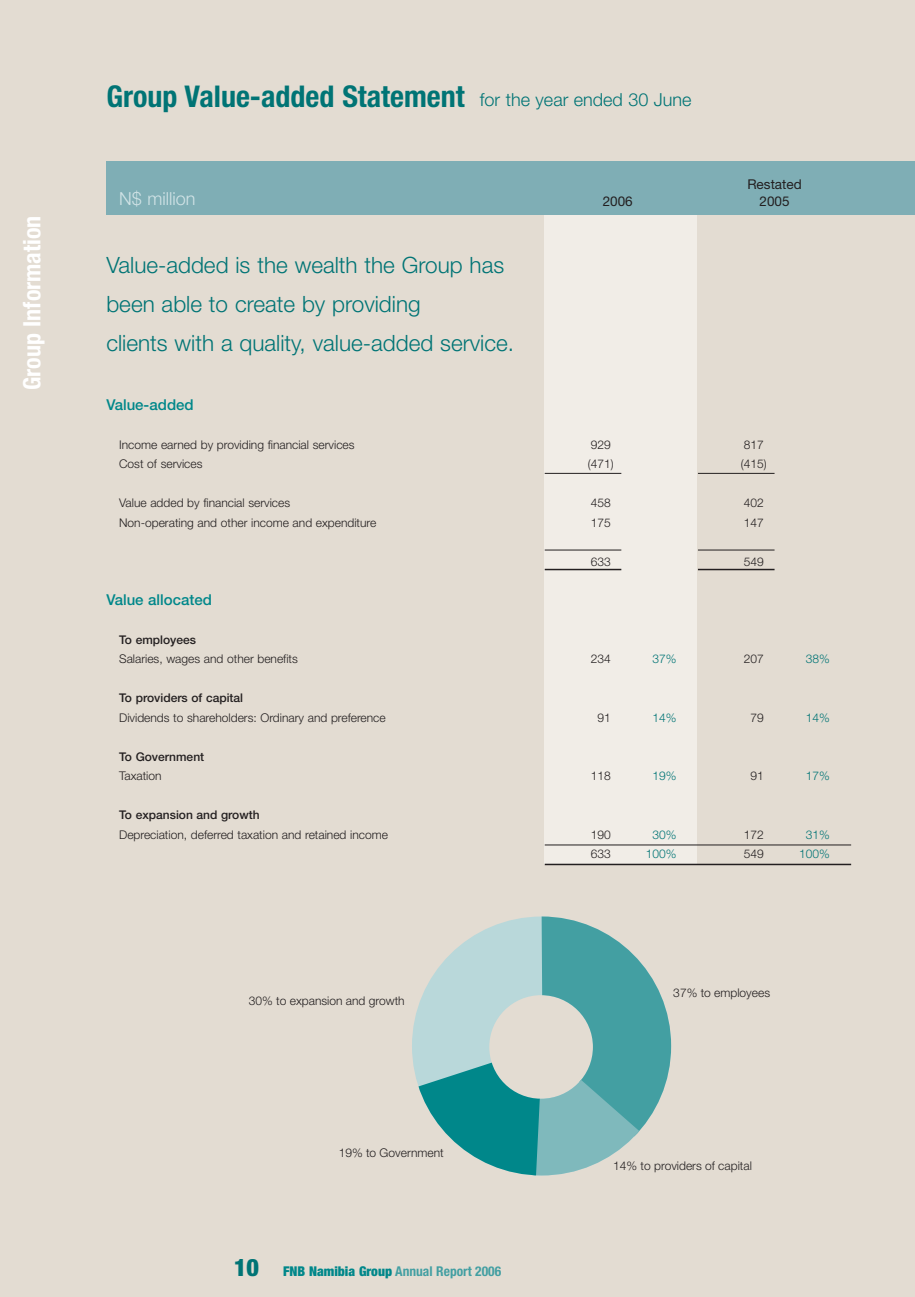
<style>
.page{position:relative;width:915px;height:1297px;background:#fff}
.page>*{position:absolute;margin:0;border:0;box-sizing:border-box;transform-origin:0 0}
.t1{font:700 condensed 30px "Helvetica Neue";color:#007475}
.t2{font:700 condensed 24px "Helvetica Neue";color:#fff}
.t3{font:300 22.5px/39px "Helvetica Neue";color:#007475}
.t4{font:300 18px "Helvetica Neue";color:#007475}
.t5{font:300 18px "Helvetica Neue";color:#d1e3e6}
.t6{font:500 15px "Helvetica Neue";color:#00878a}
.t7{font:700 condensed 13.5px "Helvetica Neue";color:#439fa2}
.t8{font:13.5px "Helvetica Neue";color:#231f20}
.t9{font:300 12px "Helvetica Neue";color:#231f20}
.t10{font:500 12px "Helvetica Neue";color:#231f20}
.t11{font:300 12px "Helvetica Neue";color:#007475}
.t12{font:300 12px "Helvetica Neue";letter-spacing:.095em;color:#231f20}
.s1{font-weight:900;font-size:24px;color:#007475}
.s2{font-weight:900;color:#00878a}
</style>
<div class="page">
<div style="left:0;top:0;width:914px;height:1297px;background:#e3dcd2"></div>
<div style="left:544px;top:197px;width:152px;height:667px;background:#f1ede7"></div>
<div style="left:106px;top:162px;width:808px;height:53px;background:#7faeb5"></div>
<hr style="left:544px;top:473px;width:77px;height:1px;background:#231f20">
<hr style="left:544px;top:550px;width:77px;height:1px;background:#231f20">
<hr style="left:544px;top:569px;width:77px;height:1px;background:#231f20">
<hr style="left:697px;top:473px;width:77px;height:1px;background:#231f20">
<hr style="left:697px;top:550px;width:77px;height:1px;background:#231f20">
<hr style="left:697px;top:569px;width:77px;height:1px;background:#231f20">
<hr style="left:544px;top:845px;width:306px;height:1px;background:#231f20">
<hr style="left:544px;top:864px;width:306px;height:1px;background:#231f20">
<svg style="left:413px;top:916px;width:258px;height:259px"></svg>
<h2 class="t2" style="left:17px;top:390px;width:176px;rotate:-90deg">Group Information</h2>
<h1 class="t1" style="left:106px;top:78px;width:359px">Group Value-added Statement</h1>
<h3 class="t4" style="left:480px;top:94px;width:213px">for the year ended 30 June</h3>
<h3 class="t5" style="left:119px;top:192px;width:78px">N$ million</h3>
<p class="t8" style="left:747px;top:179px;width:56px">Restated</p>
<p class="t8" style="left:602px;top:196px;width:32px">2006</p>
<p class="t8" style="left:759px;top:196px;width:32px">2005</p>
<h3 class="t3" style="left:106px;top:248px;width:409px">Value-added is the wealth the Group has been able to create by providing<br>clients with a quality, value-added service.</h3>
<p class="t6" style="left:106px;top:399px;width:89px">Value-added</p>
<p class="t9" style="left:119px;top:440px;width:237px">Income earned by providing financial services</p>
<p class="t9" style="left:590px;top:440px;width:22px">929</p>
<p class="t9" style="left:743px;top:440px;width:22px">817</p>
<p class="t9" style="left:119px;top:460px;width:85px">Cost of services</p>
<p class="t9" style="left:587px;top:460px;width:27px">(471)</p>
<p class="t9" style="left:740px;top:460px;width:27px">(415)</p>
<p class="t9" style="left:119px;top:499px;width:172px">Value added by financial services</p>
<p class="t9" style="left:590px;top:499px;width:22px">458</p>
<p class="t9" style="left:743px;top:499px;width:22px">402</p>
<p class="t9" style="left:119px;top:518px;width:259px">Non-operating and other income and expenditure</p>
<p class="t9" style="left:590px;top:518px;width:22px">175</p>
<p class="t9" style="left:743px;top:518px;width:22px">147</p>
<p class="t9" style="left:590px;top:557px;width:22px">633</p>
<p class="t9" style="left:743px;top:557px;width:22px">549</p>
<p class="t6" style="left:106px;top:594px;width:107px">Value allocated</p>
<p class="t10" style="left:119px;top:635px;width:78px">To employees</p>
<p class="t9" style="left:119px;top:655px;width:180px">Salaries, wages and other benefits</p>
<p class="t9" style="left:590px;top:655px;width:22px">234</p>
<p class="t11" style="left:652px;top:655px;width:26px">37%</p>
<p class="t9" style="left:743px;top:655px;width:22px">207</p>
<p class="t11" style="left:805px;top:655px;width:26px">38%</p>
<p class="t10" style="left:119px;top:694px;width:125px">To providers of capital</p>
<p class="t9" style="left:119px;top:713px;width:268px">Dividends to shareholders: Ordinary and preference</p>
<p class="t9" style="left:597px;top:713px;width:15px">91</p>
<p class="t11" style="left:652px;top:713px;width:26px">14%</p>
<p class="t9" style="left:750px;top:713px;width:15px">79</p>
<p class="t11" style="left:805px;top:713px;width:26px">14%</p>
<p class="t10" style="left:119px;top:752px;width:86px">To Government</p>
<p class="t9" style="left:119px;top:772px;width:44px">Taxation</p>
<p class="t9" style="left:590px;top:772px;width:22px">118</p>
<p class="t11" style="left:652px;top:772px;width:26px">19%</p>
<p class="t9" style="left:750px;top:772px;width:15px">91</p>
<p class="t11" style="left:805px;top:772px;width:26px">17%</p>
<p class="t10" style="left:119px;top:811px;width:142px">To expansion and growth</p>
<p class="t9" style="left:119px;top:830px;width:270px">Depreciation, deferred taxation and retained income</p>
<p class="t9" style="left:590px;top:830px;width:22px">190</p>
<p class="t11" style="left:652px;top:830px;width:26px">30%</p>
<p class="t9" style="left:743px;top:830px;width:22px">172</p>
<p class="t11" style="left:805px;top:830px;width:26px">31%</p>
<p class="t9" style="left:590px;top:850px;width:22px">633</p>
<p class="t11" style="left:645px;top:850px;width:32px">100%</p>
<p class="t9" style="left:743px;top:850px;width:22px">549</p>
<p class="t11" style="left:798px;top:850px;width:32px">100%</p>
<p class="t9" style="left:249px;top:996px;width:147px">30% oexpa o a dgow</p>
<p class="t9" style="left:345px;top:1148px;width:90px">9% o Gove me</p>
<p class="t7" style="left:234px;top:1263px;width:268px"><span class="s1">10</span> <span class="s2">FNB Namibia Group</span> Annual Report 2006</p>
<p class="t9" style="left:673px;top:988px;width:92px">3 % o emp oyee</p>
<p class="t12" style="left:619px;top:1161px;width:131px">4% opovde o ap a</p>
</div>
